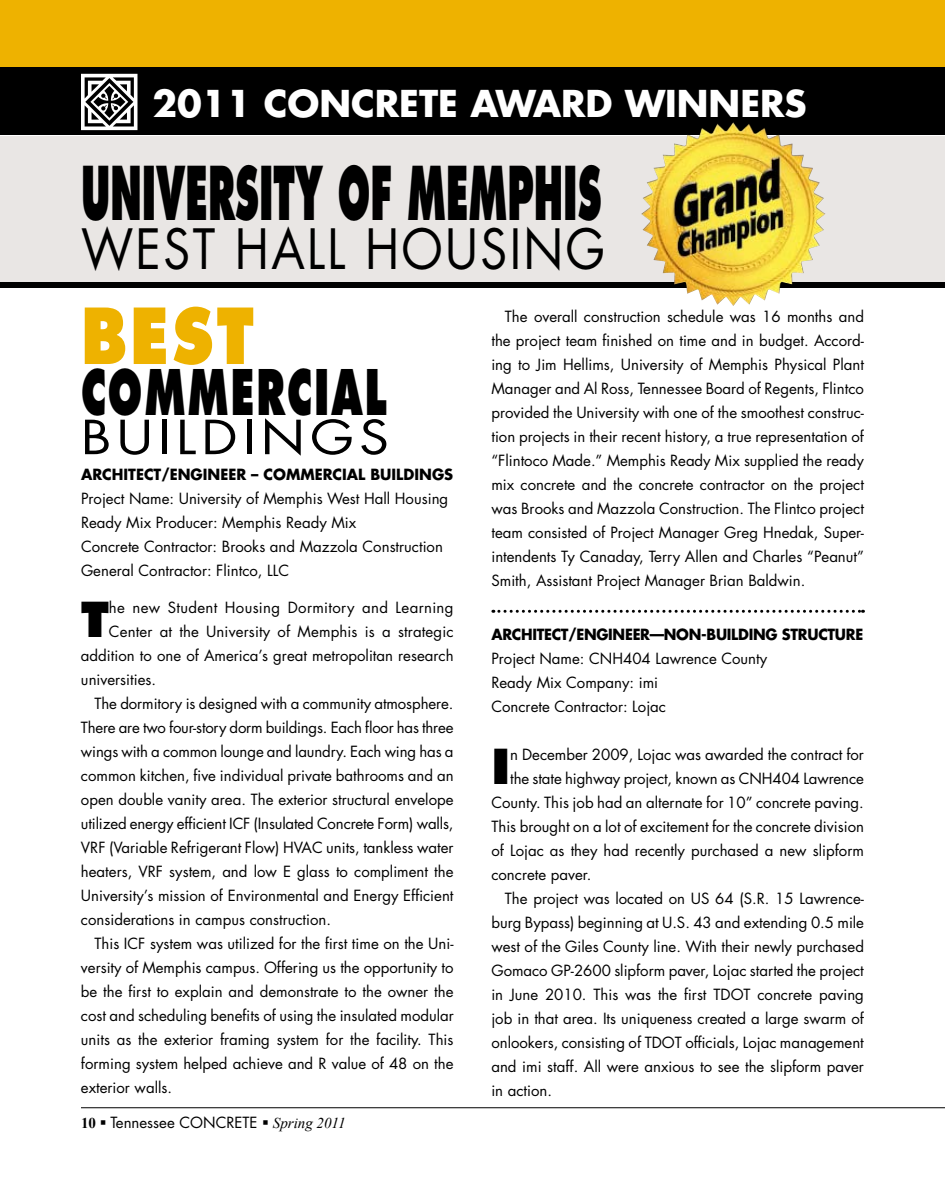
<style>
.page{position:relative;width:945px;height:1188px;background:#fff}
.page>*{position:absolute;margin:0;border:0;box-sizing:border-box;transform-origin:0 0}
.t1{font:800 75px "Futura";color:#eeb200;scale:.83 1}
.t2{font:800 72px "Futura";color:#000;scale:.5 1}
.t3{font:800 61.05px "Futura";letter-spacing:.05em;color:#000;scale:.62 1}
.t4{font:54px "Futura";letter-spacing:.05em;color:#000;scale:.89 1}
.t5{font:800 46.8px "Futura";color:#000}
.t6{font:45.75px "Futura";letter-spacing:.1em;color:#000;scale:1.16 1}
.t7{font:700 36px "Futura";color:#fff}
.t8{font:15px/24px "Futura";color:#000;text-align:justify}
.t9{font:700 15px "Futura";color:#000}
.t10{font:700 15px "Futura";letter-spacing:-.02em;color:#000;scale:.96 1}
.t11{font:700 15px "Futura";color:#000;scale:.96 1}
.s1{font-family:"Times New Roman";font-weight:700}
.s2{font-family:"Times New Roman";font-style:italic}
</style>
<div class="page">
<hr style="left:81px;top:1107px;width:864px;height:1px;background:#000">
<div style="left:0;top:0;width:945px;height:68px;background:#eeb200"></div>
<div style="left:0;top:68px;width:945px;height:67px;background:#000"></div>
<svg style="left:0;top:136px;width:945px;height:146px;fill:#e9e6e4"></svg>
<div style="left:0;top:282px;width:945px;height:6px;background:#000"></div>
<img style="left:712px;top:123px;width:21px;height:10px">
<svg style="left:493px;top:610px;width:370px;height:3px"></svg>
<h3 class="t7" style="left:153px;top:78px;width:266px">2011 CONC RETE</h3>
<h3 class="t7" style="left:470px;top:78px;width:338px">AWARD WINNERS</h3>
<h2 class="t2" style="left:81px;top:148px;width:1043px">UNIVERSITY OF MEMPHIS</h2>
<h3 class="t4" style="left:81px;top:212px;width:590px">West Hall Housing</h3>
<h1 class="t1" style="left:81px;top:290px;width:210px">BEST</h1>
<h3 class="t3" style="left:81px;top:355px;width:495px">COMMERCIAL</h3>
<h3 class="t6" style="left:81px;top:406px;width:267px">Buildings</h3>
<p class="t9" style="left:81px;top:464px;width:57px">ARCH ITECT</p>
<p class="t9" style="left:161px;top:464px;width:293px">/ENGINEE R – COMMERCIAL BUILDINGS</p>
<p class="t8" style="left:81px;top:487px;width:369px;text-align:left">Project Name: University of Memphis West Hall Housing Ready Mix Producer: Memphis Ready Mix<br>Concrete Contractor: Brooks and Mazzola Construction General Contractor: Flintco, LLC</p>
<h3 class="t5" style="left:81px;top:591px;width:28px">T</h3>
<p class="t8" style="left:109px;top:596px;width:346px">he new Student Housing Dormitory and Learning</p>
<p class="t8" style="left:109px;top:620px;width:346px">Center at the University of Memphis is a strategic</p>
<p class="t8" style="left:81px;top:644px;width:374px">addition to one of America’s great metropolitan research</p>
<p class="t8" style="left:81px;top:668px;width:77px">universities.</p>
<p class="t8" style="left:94px;top:692px;width:361px">The dormitory is designed with a community atmosphere.</p>
<p class="t8" style="left:81px;top:716px;width:374px">There are two four-story dorm buildings. Each floor has three</p>
<p class="t8" style="left:81px;top:740px;width:374px">wings with a common lounge and laundry. Each wing has a</p>
<p class="t8" style="left:81px;top:764px;width:374px">common kitchen, five individual private bathrooms and an</p>
<p class="t8" style="left:81px;top:788px;width:374px">open double vanity area. The exterior structural envelope</p>
<p class="t8" style="left:81px;top:812px;width:374px">utilized energy efficient ICF (I nsulated Concrete Form) walls,</p>
<p class="t8" style="left:81px;top:836px;width:9px">VRF</p>
<p class="t8" style="left:81px;top:836px;width:374px;text-indent:28px">(Variable Refrigerant Flow) HVAC units, tankless water heaters, VRF</p>
<p class="t8" style="left:81px;top:860px;width:374px;text-indent:88px">system, and low E glass to compliment the University’s mission of Environmental and Energy Efficient considerations in campus construction.</p>
<p class="t8" style="left:81px;top:932px;width:374px;text-indent:14px">This ICF system was utilized for the first time on the Uni&shy;versity of Memphis campus. Offering us the opportunity to be the first to explain and demonstrate to the owner the cost and scheduling benefits of using the insulated modular units as the exterior framing system for the facility. This forming system helped achieve and R value of 48 on the exterior walls.</p>
<p class="t8" style="left:81px;top:1110px;width:266px"><span class="s1">10</span> ▪ Tennessee Conc retE ▪ <span class="s2">Spring 2011</span></p>
<p class="t8" style="left:491px;top:304px;width:374px;text-indent:14px">The overall construction schedule was 16 months and the project team finished on time and in budget. Accord&shy;ing to Jim Hellims, University of Memphis Physical Plant Manager and Al Ross, Tennessee Board of Regents, Flintco provided the University with one of the smoothest construc&shy;tion projects in their recent history, a true representation of “Flintoco Made.” Memphis Ready Mix supplied the ready mix concrete and the concrete contractor on the project was Brooks and Mazzola Construction. The Flintco project team consisted of Project Manager Greg Hnedak, Super&shy;intendents Ty Canaday, Terry Allen and Charles “Peanut” Smith, Assistant Project Manager Brian Baldwin.</p>
<p class="t11" style="left:491px;top:624px;width:57px">ARCH ITECT</p>
<p class="t10" style="left:568px;top:624px;width:307px">/ENGINEER—NON-BUILDING STRUCTURE</p>
<p class="t8" style="left:491px;top:646px;width:277px;text-align:left">Project Name: CN H404 Lawrence County<br>Ready Mix Company: imi<br>Concrete Contractor: Lojac</p>
<h3 class="t5" style="left:491px;top:737px;width:14px">I</h3>
<p class="t8" style="left:510px;top:742px;width:355px">n December 2009, Lojac was awarded the contract for</p>
<p class="t8" style="left:510px;top:766px;width:355px">the state highway project, known as CN H404 Lawrence</p>
<p class="t8" style="left:491px;top:790px;width:374px">County. This job had an alternate for 10” concrete paving.</p>
<p class="t8" style="left:491px;top:814px;width:374px">This brought on a lot of excitement for the concrete division</p>
<p class="t8" style="left:491px;top:838px;width:374px">of Lojac as they had recently purchased a new slipform</p>
<p class="t8" style="left:491px;top:862px;width:102px">concrete paver.</p>
<p class="t8" style="left:505px;top:886px;width:361px">The project was located on US 64 (S.R. 15 Lawrence-</p>
<p class="t8" style="left:491px;top:910px;width:374px">burg Bypass) beginning at U.S. 43 and extending 0.5 mile</p>
<p class="t8" style="left:491px;top:934px;width:374px">west of the Giles County line. With their newly purchased</p>
<p class="t8" style="left:491px;top:958px;width:374px">Gomaco GP-2600 slipform paver, Lojac started the project</p>
<p class="t8" style="left:491px;top:982px;width:233px">in June 2010. This was the first TDOT</p>
<p class="t8" style="left:491px;top:982px;width:374px;text-indent:266px">concrete paving job in that area. Its uniqueness created a large swarm of onlookers, consisting of TDOT</p>
<p class="t8" style="left:491px;top:1030px;width:374px;text-indent:194px">officials, Lojac management and imi staff. All were anxious to see the slipform paver in action.</p>
</div>
